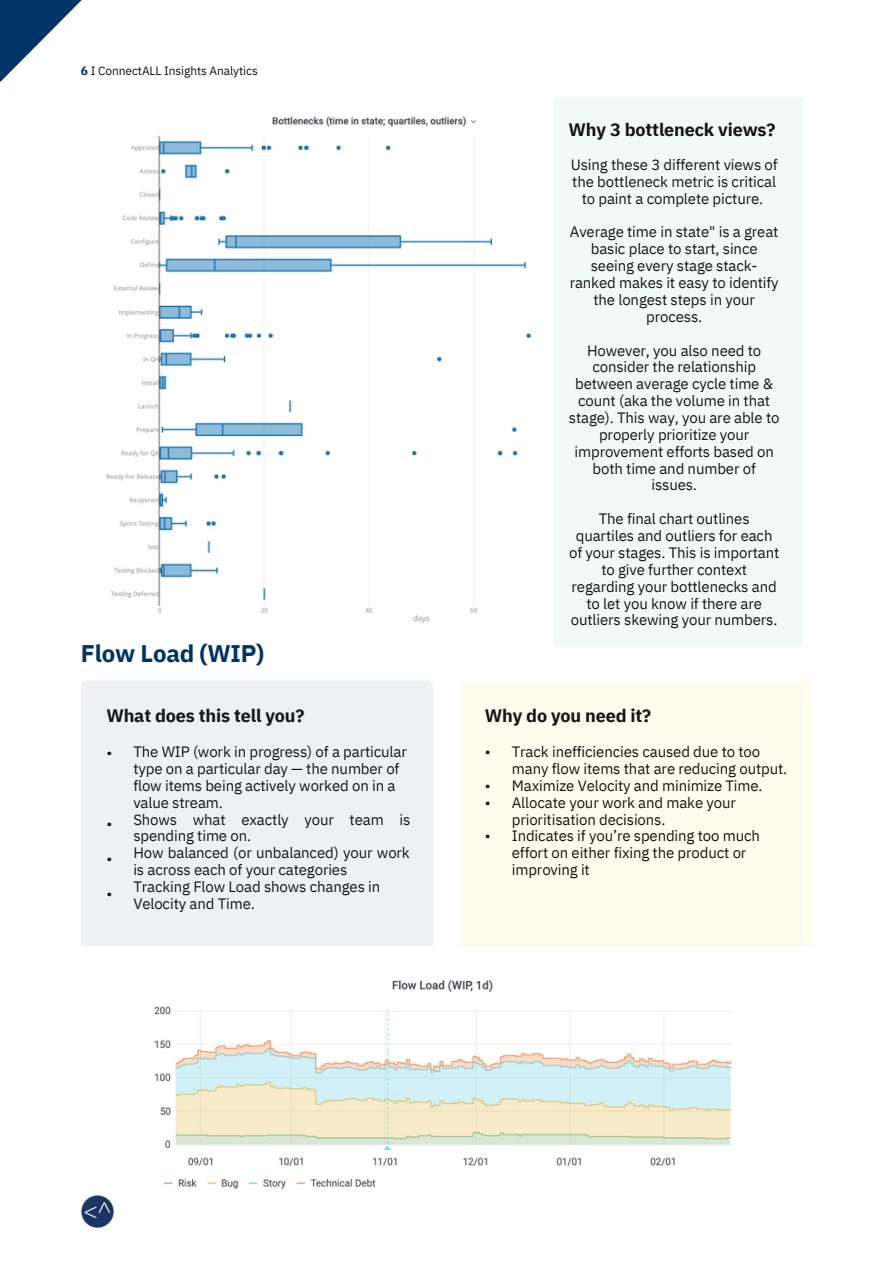
<style>
.page{position:relative;width:893px;height:1264px;background:#fff}
.page>*{position:absolute;margin:0;border:0;box-sizing:border-box;transform-origin:0 0}
.t1{font:700 24px "IBM Plex Sans";letter-spacing:-.01em;color:#036}
.t2{font:700 18px "IBM Plex Sans";letter-spacing:-.01em;color:#171615}
.t3{font:15px/16.8px "IBM Plex Sans";letter-spacing:-.01em;color:#171615;text-align:center}
.t4{font:12px "IBM Plex Sans";letter-spacing:-.01em;color:#171615}
.s1{font-weight:700;color:#036}
</style>
<div class="page">
<img style="left:81px;top:1195px;width:32px;height:32px">
<svg style="left:0;top:0;width:82px;height:82px"></svg>
<img style="left:106px;top:116px;width:425px;height:506px">
<div style="left:81px;top:680px;width:352px;height:265px;background:#edf1f4"></div>
<div style="left:460px;top:680px;width:351px;height:265px;background:#fffced"></div>
<img style="left:154px;top:979px;width:578px;height:210px">
<div style="left:554px;top:98px;width:249px;height:547px;background:#f2faf8"></div>
<p class="t4" style="left:81px;top:63px;width:178px"><span class="s1">6</span> І ConnectALL Insights Analytics</p>
<h1 class="t1" style="left:81px;top:637px;width:185px">Flow Load (WIP)</h1>
<p class="t2" style="left:568px;top:118px;width:208px">Why 3 bottleneck views?</p>
<p class="t3" style="left:570px;top:156px;width:208px">Using these 3 different views of the bottleneck metric is critical to paint a complete picture.</p>
<p class="t3" style="left:569px;top:223px;width:210px">Average time in state" is a great basic place to start, since seeing every stage stack&shy;ranked makes it easy to identify the longest steps in your process.</p>
<p class="t3" style="left:569px;top:341px;width:212px">However, you also need to consider the relationship between average cycle time &amp; count (aka the volume in that stage). This way, you are able to properly prioritize your improvement efforts based on both time and number of issues.</p>
<p class="t3" style="left:569px;top:510px;width:212px">The final chart outlines quartiles and outliers for each of your stages. This is important to give further context regarding your bottlenecks and to let you know if there are outliers skewing your numbers.</p>
<p class="t2" style="left:106px;top:703px;width:200px">What does this tell you?</p>
<p class="t2" style="left:485px;top:703px;width:168px">Why do you need it?</p>
<p class="t3" style="left:106px;top:743px;width:7px">•</p>
<p class="t3" style="left:106px;top:815px;width:7px">•</p>
<p class="t3" style="left:106px;top:850px;width:7px">•</p>
<p class="t3" style="left:106px;top:884px;width:7px">•</p>
<p class="t3" style="left:133px;top:743px;width:278px;text-align:left">The WIP (work in progress) of a particular type on a particular day — the number of flow items being actively worked on in a value stream.<br>Shows what exactly your team is spending time on.<br>How balanced (or unbalanced) your work is across each of your categories<br>Tracking Flow Load shows changes in<br>Velocity and Time.</p>
<p class="t3" style="left:485px;top:743px;width:7px">•</p>
<p class="t3" style="left:485px;top:776px;width:7px;text-align:left">• •</p>
<p class="t3" style="left:485px;top:827px;width:7px">•</p>
<p class="t3" style="left:512px;top:743px;width:277px;text-align:left">Track inefficiencies caused due to too many flow items that are reducing output.<br>Maximize Velocity and minimize Time.<br>Allocate your work and make your prioritisation decisions.<br>Indicates if you’re spending too much effort on either fixing the product or improving it</p>
</div>
